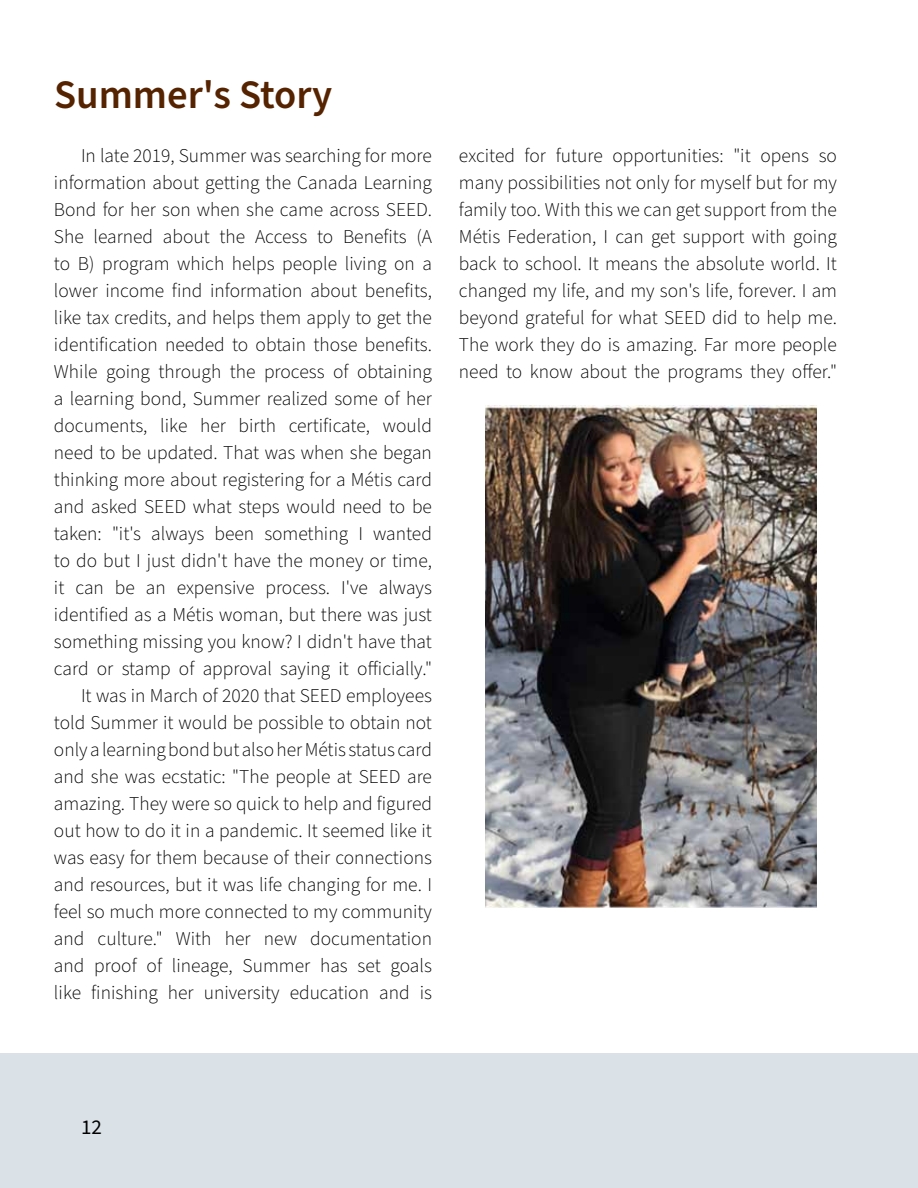
<style>
.page{position:relative;width:918px;height:1188px;background:#fff}
.page>*{position:absolute;margin:0;border:0;box-sizing:border-box;transform-origin:0 0}
.t1{font:600 40.5px "Source Sans Pro";color:#552300}
.t2{font:21px "Source Sans Pro";color:#000}
.t3{font:300 19.5px/27px "Source Sans Pro";color:#000;text-align:right}
</style>
<div class="page">
<div style="left:0;top:1053px;width:918px;height:135px;background:#dae1e7"></div>
<img style="left:485px;top:405px;width:331px;height:502px">
<h1 class="t1" style="left:54px;top:68px;width:280px">Summer's Story</h1>
<p class="t3" style="left:54px;top:143px;width:380px">In late 2019, Summer was searching for more information about getting the Canada Learning Bond for her son when she came across SEED.<br>She learned about the Access to Benefits (A to B) program which helps people living on a lower income find information about benefits, like tax credits, and helps them apply to get the identification needed to obtain those benefits.<br>While going through the process of obtaining a learning bond, Summer realized some of her documents, like her birth certificate, would need to be updated. That was when she began thinking more about registering for a Métis card and asked SEED what steps would need to be taken: "it's always been something I wanted to do but I just didn't have the money or time, it can be an expensive process. I've always identified as a Métis woman, but there was just something missing you know? I didn't have that card or stamp of approval saying it oficially." It was in March of 2020 that SEED employees told Summer it would be possible to obtain not only a learning bond but also her Métis status card and she was ecstatic: "The people at SEED are amazing. They were so quick to help and figured out how to do it in a pandemic. It seemed like it was easy for them because of their connections and resources, but it was life changing for me. I feel so much more connected to my community and culture." With her new documentation and proof of lineage, Summer has set goals like finishing her university education and is</p>
<p class="t3" style="left:459px;top:143px;width:380px;text-align:justify">excited for future opportunities: "it opens so many possibilities not only for myself but for my family too. With this we can get support from the Métis Federation, I can get support with going back to school. It means the absolute world. It changed my life, and my son's life, forever. I am beyond grateful for what SEED did to help me.<br>The work they do is amazing. Far more people need to know about the programs they ofer."</p>
<p class="t2" style="left:81px;top:1113px;width:22px">12</p>
</div>
